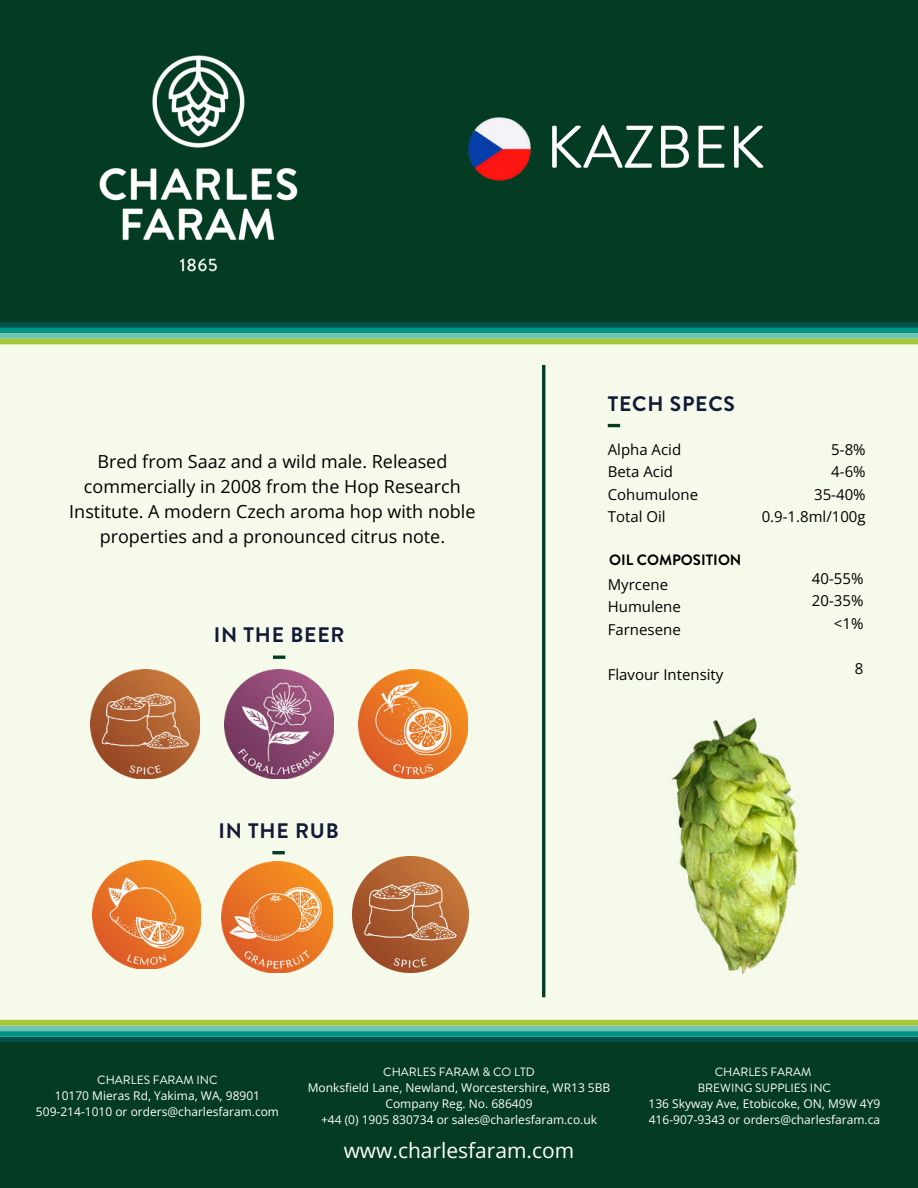
<style>
.page{position:relative;width:918px;height:1188px;background:#f6faeb}
.page>*{position:absolute;margin:0;border:0;box-sizing:border-box;transform-origin:0 0}
.t1{font:60px "Brandon Grotesque";color:#fff}
.t2{font:700 21px "Brandon Grotesque";letter-spacing:.04em;color:#121a3a}
.t3{font:21px "Open Sans";color:#fff}
.t4{font:18px/24.8px "Open Sans";color:#000;text-align:center}
.t5{font:15px/22.5px "Open Sans";color:#000}
.t6{font:700 15px "Brandon Grotesque";color:#000}
.t7{font:12px/16px "Open Sans";color:#fff;text-align:center}
.t8{font:12px/16px "Brandon Grotesque";color:#fff;text-align:center}
</style>
<div class="page">
<div style="left:0;top:1037px;width:918px;height:5px;background:#015148"></div>
<div style="left:0;top:1031px;width:918px;height:6px;background:#009386"></div>
<div style="left:0;top:1025px;width:918px;height:6px;background:#70c2b2"></div>
<div style="left:0;top:1020px;width:918px;height:5px;background:#a7c836"></div>
<div style="left:0;top:1042px;width:918px;height:146px;background:#043c23"></div>
<div style="left:0;top:0;width:918px;height:327px;background:#043c23"></div>
<div style="left:0;top:322px;width:918px;height:5px;background:#015148"></div>
<div style="left:0;top:327px;width:918px;height:6px;background:#009386"></div>
<div style="left:0;top:333px;width:918px;height:6px;background:#70c2b2"></div>
<div style="left:0;top:339px;width:918px;height:5px;background:#a7c836"></div>
<svg style="left:608px;top:424px;width:12px;height:3px"></svg>
<svg style="left:273px;top:656px;width:12px;height:3px"></svg>
<svg style="left:272px;top:851px;width:13px;height:3px"></svg>
<hr style="left:542px;top:365px;width:3px;height:632px;background:#043c23">
<img style="left:91px;top:669px;width:109px;height:109px">
<img style="left:358px;top:669px;width:110px;height:109px">
<img style="left:225px;top:669px;width:109px;height:109px">
<img style="left:2px;top:55px;width:394px;height:290px">
<img style="left:92px;top:861px;width:108px;height:108px">
<img style="left:221px;top:861px;width:112px;height:112px">
<img style="left:353px;top:857px;width:116px;height:116px">
<img style="left:671px;top:717px;width:128px;height:258px">
<img style="left:468px;top:117px;width:63px;height:64px">
<h1 class="t1" style="left:546px;top:106px;width:220px">KAZBEK</h1>
<h3 class="t4" style="left:69px;top:449px;width:408px">Bred from Saaz and a wild male. Released commercially in 2008 from the Hop Research Institute. A modern Czech aroma hop with noble properties and a pronounced citrus note.</h3>
<h2 class="t2" style="left:214px;top:620px;width:132px">IN THE BEER</h2>
<h2 class="t2" style="left:218px;top:816px;width:122px">IN THE RUB</h2>
<h2 class="t2" style="left:608px;top:389px;width:129px">TECH SPECS</h2>
<p class="t5" style="left:608px;top:438px;width:92px">Alpha Acid<br>Beta Acid<br>Cohumulone<br>Total Oil</p>
<p class="t5" style="left:762px;top:438px;width:106px;text-align:right">5-8%<br>4-6%<br>35-40%<br>0.9-1.8ml/100g</p>
<p class="t6" style="left:609px;top:549px;width:134px">OIL COMPOSITION</p>
<p class="t5" style="left:608px;top:573px;width:75px">Myrcene<br>Humulene<br>Farnesene</p>
<p class="t5" style="left:608px;top:663px;width:117px">Flavour Intensity</p>
<p class="t5" style="left:812px;top:567px;width:53px;text-align:right">40-55%<br>20-35% &lt;1%</p>
<p class="t5" style="left:855px;top:657px;width:10px">8</p>
<p class="t8" style="left:97px;top:1072px;width:122px">CHARLES FARAM INC</p>
<p class="t7" style="left:36px;top:1088px;width:245px">10170 Mieras Rd, Yakima, WA, 98901<br>509-214-1010 or orders@charlesfaram.com</p>
<p class="t8" style="left:383px;top:1064px;width:153px">CHARLES FARAM &amp; CO LTD</p>
<p class="t7" style="left:308px;top:1080px;width:304px">Monksfield Lane, Newland, Worcestershire, WR13 5BB<br>Company Reg. No. 686409<br>+44 (0) 1905 830734 or sales@charlesfaram.co.uk</p>
<h2 class="t3" style="left:344px;top:1136px;width:232px">www.charlesfaram.com</h2>
<p class="t8" style="left:698px;top:1064px;width:135px">CHARLES FARAM<br>BREWING SUPPLIES INC</p>
<p class="t7" style="left:648px;top:1096px;width:233px;text-align:left">136 Skyway Ave, Etobicoke, ON, M9W 4Y9<br>416-907-9343 or orders@charlesfaram.ca</p>
</div>
